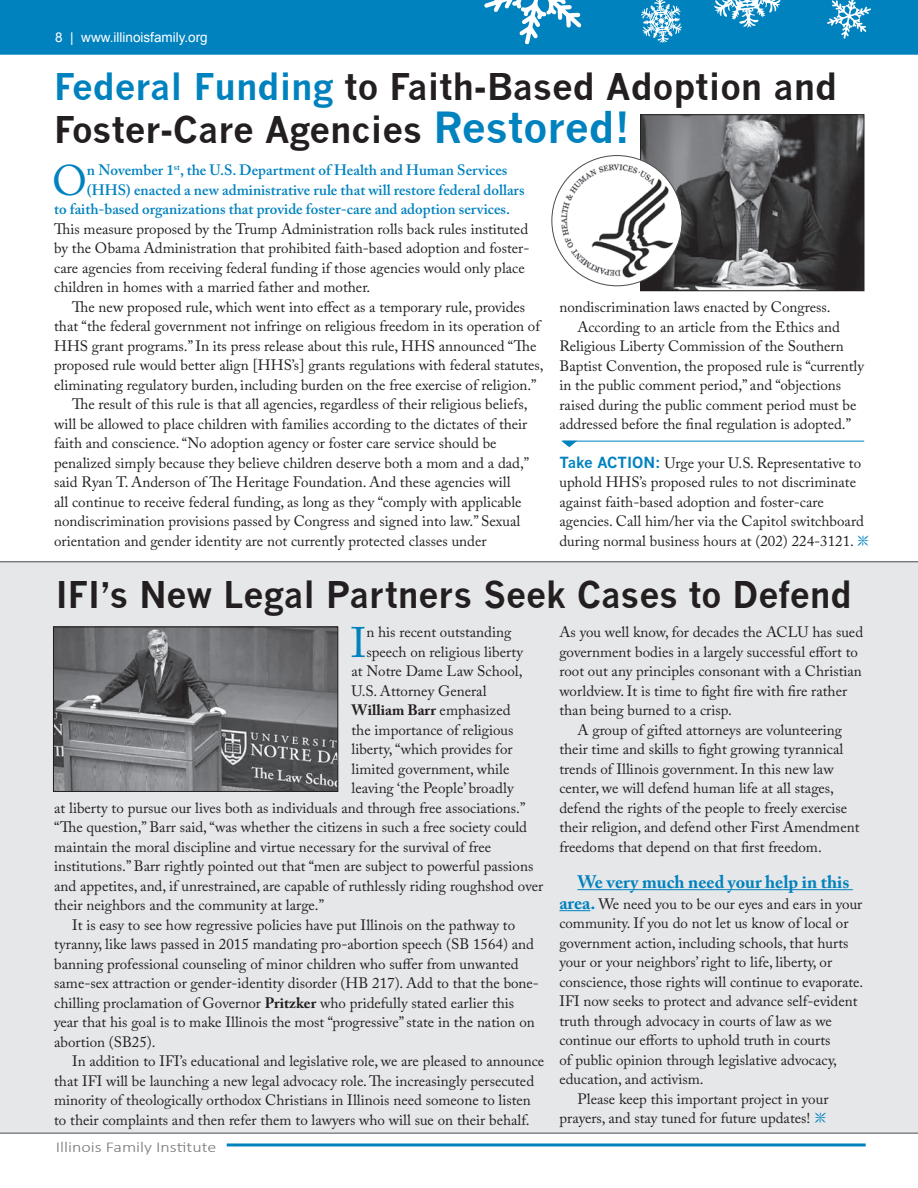
<style>
.page{position:relative;width:918px;height:1188px;background:#fff}
.page>*{position:absolute;margin:0;border:0;box-sizing:border-box;transform-origin:0 0}
.t1{font:42.45px "Adobe Caslon Pro";color:#0082bf}
.t2{font:700 36px/43.5px "News Gothic";color:#231f20}
.t3{font:700 18px "Adobe Caslon Pro";color:#0082bf}
.t4{font:15px/19.5px "Adobe Caslon Pro";color:#231f20}
.t5{font:600 15px "Adobe Caslon Pro";color:#0082bf}
.t6{font:300 15px "Calibri";color:#76787b;scale:1.2 1}
.t7{font:700 15px "Adobe Caslon Pro";color:#231f20}
.t8{font:13.5px "Arial";color:#fff}
.s1{color:#0082bf}
.s2{font-size:42px;color:#0082bf}
.s3{font-family:"News Gothic";font-weight:700;color:#0082bf}
.s4{font-weight:700;font-size:18px;color:#0082bf}
.s5{font-weight:400}
.s6{font-weight:700}
</style>
<div class="page">
<div style="left:0;top:562px;width:918px;height:571px;background:#e6e7e9"></div>
<div style="left:0;top:0;width:918px;height:55px;background:#0082bf"></div>
<hr style="left:227px;top:1143px;width:639px;height:3px;background:#0082bf">
<hr style="left:563px;top:441px;width:301px;height:1px;background:#0082bf">
<svg style="left:561px;top:441px;width:16px;height:6px"></svg>
<hr style="left:577px;top:889px;width:276px;height:1px;background:#0082bf">
<hr style="left:559px;top:910px;width:31px;height:1px;background:#0082bf">
<img style="left:55px;top:629px;width:281px;height:161px">
<div style="left:53px;top:627px;width:285px;height:165px;border:1px solid #231f20"></div>
<svg style="left:827px;top:0;width:44px;height:39px"></svg>
<svg style="left:711px;top:0;width:69px;height:28px"></svg>
<svg style="left:641px;top:0;width:41px;height:43px;background:#5cafd5"></svg>
<svg style="left:484px;top:0;width:103px;height:45px"></svg>
<img style="left:642px;top:117px;width:220px;height:172px">
<div style="left:640px;top:115px;width:224px;height:176px;border:1px solid #231f20"></div>
<img style="left:552px;top:156px;width:130px;height:130px;border-radius:65px">
<svg style="left:815px;top:1113px;width:11px;height:10px"></svg>
<p class="t8" style="left:55px;top:28px;width:154px">8 | www.illinoisfamily.org</p>
<h2 class="t2" style="left:54px;top:64px;width:785px"><span class="s1">Federal Funding</span> to Faith-Based Adoption and<br>Foster-Care Agencies <span class="s2">Restored!</span></h2>
<h1 class="t1" style="left:52px;top:155px;width:36px">O</h1>
<p class="t5" style="left:87px;top:161px;width:422px">n November 1<sup>st</sup>, the U.S. Department of Health and Human Services</p>
<p class="t5" style="left:87px;top:181px;width:439px">(HHS) enacted a new administrative rule that will restore federal dollars</p>
<p class="t5" style="left:54px;top:200px;width:457px">to faith-based organizations that provide foster-care and adoption services.</p>
<p class="t4" style="left:54px;top:219px;width:477px">This measure proposed by the Trump Administration rolls back rules instituted by the Obama Administration that prohibited faith-based adoption and foster&shy;care agencies from receiving federal funding if those agencies would only place children in homes with a married father and mother.</p>
<p class="t4" style="left:72px;top:297px;width:455px">The new proposed rule, which went into effect as a temporary rule, provides</p>
<p class="t4" style="left:54px;top:316px;width:487px">that “the federal government not infringe on religious freedom in its operation of</p>
<p class="t4" style="left:54px;top:336px;width:484px">HHS grant programs.” In its press release about this rule, HHS announced “The</p>
<p class="t4" style="left:54px;top:355px;width:491px">proposed rule would better align [HHS’s] grants regulations with federal statutes,</p>
<p class="t4" style="left:54px;top:375px;width:484px">eliminating regulatory burden, including burden on the free exercise of religion.”</p>
<p class="t4" style="left:72px;top:394px;width:457px">The result of this rule is that all agencies, regardless of their religious beliefs,</p>
<p class="t4" style="left:54px;top:414px;width:475px">will be allowed to place children with families according to the dictates of their</p>
<p class="t4" style="left:54px;top:433px;width:444px">faith and conscience. “No adoption agency or foster care service should be</p>
<p class="t4" style="left:54px;top:453px;width:477px">penalized simply because they believe children deserve both a mom and a dad,”</p>
<p class="t4" style="left:54px;top:472px;width:458px">said Ryan T. Anderson of The Heritage Foundation. And these agencies will</p>
<p class="t4" style="left:54px;top:492px;width:469px">all continue to receive federal funding, as long as they “comply with applicable</p>
<p class="t4" style="left:54px;top:511px;width:468px">nondiscrimination provisions passed by Congress and signed into law.” Sexual</p>
<p class="t4" style="left:54px;top:531px;width:434px">orientation and gender identity are not currently protected classes under</p>
<p class="t4" style="left:559px;top:297px;width:273px">nondiscrimination laws enacted by Congress.</p>
<p class="t4" style="left:577px;top:317px;width:264px">According to an article from the Ethics and</p>
<p class="t4" style="left:559px;top:336px;width:286px">Religious Liberty Commission of the Southern</p>
<p class="t4" style="left:559px;top:356px;width:306px">Baptist Convention, the proposed rule is “currently</p>
<p class="t4" style="left:559px;top:375px;width:283px">in the public comment period,” and “objections</p>
<p class="t4" style="left:559px;top:395px;width:299px">raised during the public comment period must be</p>
<p class="t4" style="left:559px;top:414px;width:293px">addressed before the final regulation is adopted.”</p>
<p class="t4" style="left:559px;top:453px;width:306px"><span class="s3">Take ACTION:</span> Urge your U.S. Representative to uphold HHS’s proposed rules to not discriminate against faith-based adoption and foster-care agencies. Call him/her via the Capitol switchboard during normal business hours at (202) 224-3121.</p>
<h2 class="t2" style="left:56px;top:572px;width:798px">IFI’s New Legal Partners Seek Cases to Defend</h2>
<p class="t4" style="left:559px;top:622px;width:305px">As you well know, for decades the ACLU has sued government bodies in a largely successful effort to root out any principles consonant with a Christian worldview. It is time to fight fire with fire rather than being burned to a crisp.</p>
<p class="t4" style="left:559px;top:720px;width:302px;text-indent:18px">A group of gifted attorneys are volunteering their time and skills to fight growing tyrannical trends of Illinois government. In this new law center, we will defend human life at all stages, defend the rights of the people to freely exercise their religion, and defend other First Amendment freedoms that depend on that first freedom.</p>
<p class="t3" style="left:577px;top:871px;width:273px">We very much need your help in this</p>
<p class="t4" style="left:559px;top:894px;width:304px"><span class="s4">area.</span> We need you to be our eyes and ears in your</p>
<p class="t4" style="left:559px;top:913px;width:291px">community. If you do not let us know of local or</p>
<p class="t4" style="left:559px;top:933px;width:291px">government action, including schools, that hurts</p>
<p class="t4" style="left:559px;top:952px;width:274px">your or your neighbors’ right to life, liberty, or</p>
<p class="t4" style="left:559px;top:972px;width:305px">conscience, those rights will continue to evaporate.</p>
<p class="t4" style="left:559px;top:991px;width:300px">IFI now seeks to protect and advance self-evident</p>
<p class="t4" style="left:559px;top:1011px;width:274px">truth through advocacy in courts of law as we</p>
<p class="t4" style="left:559px;top:1030px;width:273px">continue our efforts to uphold truth in courts</p>
<p class="t4" style="left:559px;top:1050px;width:279px">of public opinion through legislative advocacy,</p>
<p class="t4" style="left:559px;top:1069px;width:146px">education, and activism.</p>
<p class="t4" style="left:577px;top:1089px;width:253px">Please keep this important project in your</p>
<p class="t4" style="left:559px;top:1108px;width:252px">prayers, and stay tuned for future updates!</p>
<h1 class="t1" style="left:351px;top:617px;width:17px">I</h1>
<p class="t4" style="left:366px;top:622px;width:146px">n his recent outstanding</p>
<p class="t4" style="left:366px;top:642px;width:158px">speech on religious liberty</p>
<p class="t4" style="left:352px;top:661px;width:173px">at Notre Dame Law School,</p>
<p class="t4" style="left:352px;top:681px;width:136px">U.S. Attorney General</p>
<p class="t7" style="left:352px;top:701px;width:161px">William Barr <span class="s5">emphasized</span></p>
<p class="t4" style="left:352px;top:720px;width:163px">the importance of religious</p>
<p class="t4" style="left:352px;top:739px;width:163px">liberty, “which provides for</p>
<p class="t4" style="left:352px;top:759px;width:159px">limited government, while</p>
<p class="t4" style="left:352px;top:778px;width:164px">leaving ‘the People’ broadly</p>
<p class="t4" style="left:54px;top:798px;width:473px">at liberty to pursue our lives both as individuals and through free associations.”</p>
<p class="t4" style="left:54px;top:817px;width:474px">“The question,” Barr said, “was whether the citizens in such a free society could</p>
<p class="t4" style="left:54px;top:837px;width:438px">maintain the moral discipline and virtue necessary for the survival of free</p>
<p class="t4" style="left:54px;top:856px;width:481px">institutions.” Barr rightly pointed out that “men are subject to powerful passions</p>
<p class="t4" style="left:54px;top:876px;width:491px">and appetites, and, if unrestrained, are capable of ruthlessly riding roughshod over</p>
<p class="t4" style="left:54px;top:895px;width:271px">their neighbors and the community at large.”</p>
<p class="t4" style="left:72px;top:915px;width:444px">It is easy to see how regressive policies have put Illinois on the pathway to</p>
<p class="t4" style="left:54px;top:934px;width:481px">tyranny, like laws passed in 2015 mandating pro-abortion speech (SB 1564) and</p>
<p class="t4" style="left:54px;top:954px;width:466px">banning professional counseling of minor children who suffer from unwanted</p>
<p class="t4" style="left:54px;top:973px;width:486px">same-sex attraction or gender-identity disorder (HB 217). Add to that the bone-</p>
<p class="t4" style="left:54px;top:993px;width:462px">chilling proclamation of Governor <span class="s6">Pritzker</span> who pridefully stated earlier this</p>
<p class="t4" style="left:54px;top:1012px;width:482px">year that his goal is to make Illinois the most “progressive” state in the nation on</p>
<p class="t4" style="left:54px;top:1032px;width:103px">abortion (SB25).</p>
<p class="t4" style="left:72px;top:1051px;width:474px">In addition to IFI’s educational and legislative role, we are pleased to announce</p>
<p class="t4" style="left:54px;top:1071px;width:482px">that IFI will be launching a new legal advocacy role. The increasingly persecuted</p>
<p class="t4" style="left:54px;top:1090px;width:478px">minority of theologically orthodox Christians in Illinois need someone to listen</p>
<p class="t4" style="left:54px;top:1110px;width:477px">to their complaints and then refer them to lawyers who will sue on their behalf.</p>
<p class="t6" style="left:56px;top:1137px;width:135px">Illinois Family Institute</p>
</div>
